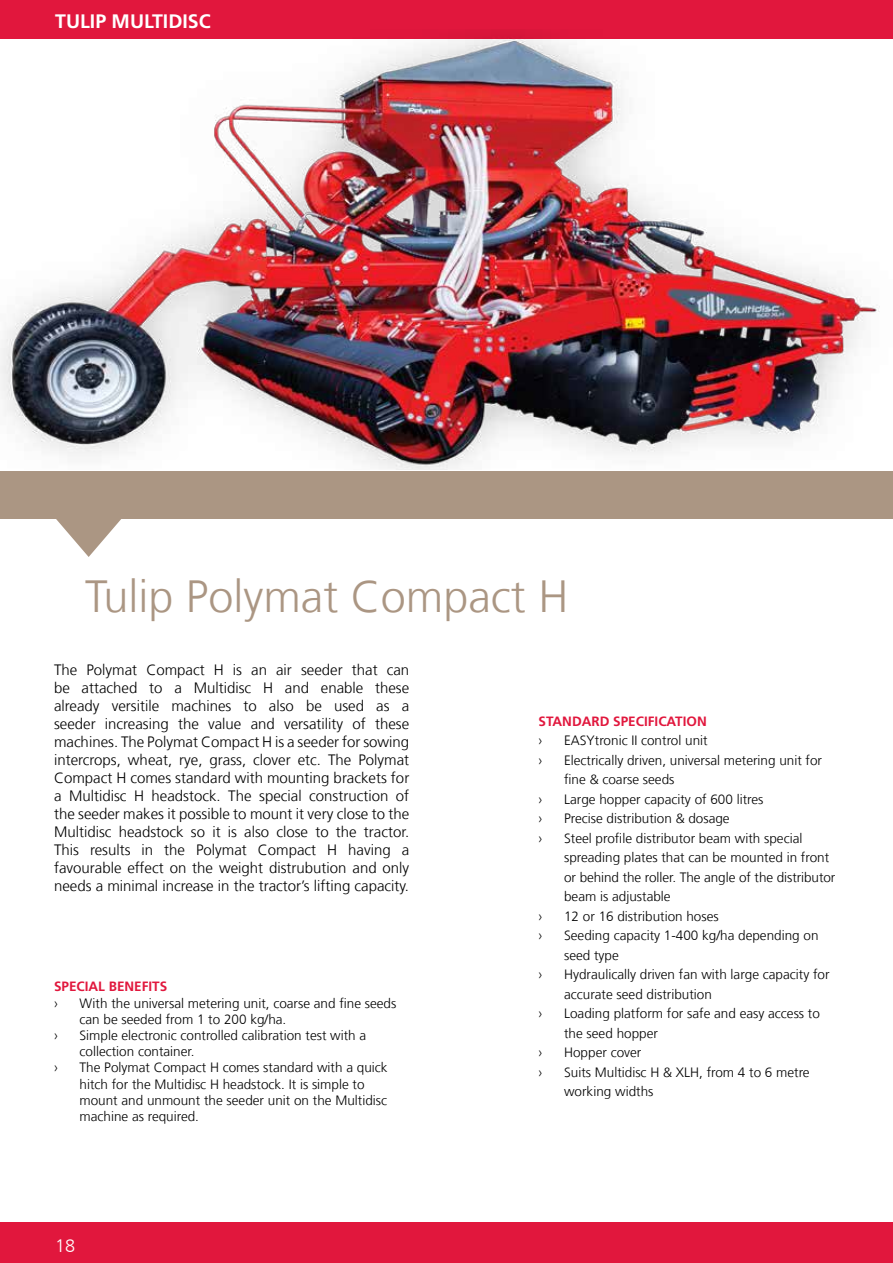
<style>
.page{position:relative;width:893px;height:1263px;background:#fff}
.page>*{position:absolute;margin:0;border:0;box-sizing:border-box;transform-origin:0 0}
.t1{font:300 45px "Frutiger LT Com";color:#ab9683}
.t2{font:700 19.5px "Frutiger LT Com";color:#fff}
.t3{font:300 18px "Frutiger LT Com";color:#fff}
.t4{font:300 15px/18px "Frutiger LT Com";color:#000;text-align:justify}
.t5{font:300 13.5px/19.5px "Frutiger LT Com";color:#000}
.t6{font:700 13.5px "Frutiger LT Com";color:#e1173d}
</style>
<div class="page">
<div style="left:0;top:0;width:893px;height:38px;background:#e1173d"></div>
<div style="left:0;top:1222px;width:893px;height:41px;background:#e1173d"></div>
<div style="left:0;top:471px;width:893px;height:47px;background:#ab9683"></div>
<svg style="left:54px;top:518px;width:69px;height:39px"></svg>
<img style="left:0;top:34px;width:893px;height:436px">
<h2 class="t2" style="left:55px;top:10px;width:157px">TULIP MULTIDISC</h2>
<h1 class="t1" style="left:85px;top:570px;width:485px">Tulip Polymat Compact H</h1>
<p class="t4" style="left:54px;top:660px;width:357px">The Polymat Compact H is an air seeder that can be attached to a Multidisc H and enable these already versitile machines to also be used as a seeder increasing the value and versatility of these machines. The Polymat Compact H is a seeder for sowing intercrops, wheat, rye, grass, clover etc. The Polymat Compact H comes standard with mounting brackets for a Multidisc H headstock. The special construction of the seeder makes it possible to mount it very close to the Multidisc headstock so it is also close to the tractor.<br>This results in the Polymat Compact H having a favourable effect on the weight distrubution and only needs a minimal increase in the tractor’s lifting capacity.</p>
<p class="t6" style="left:54px;top:979px;width:115px">SPECIAL BENEFITS</p>
<p class="t5" style="left:54px;top:993px;width:5px">›</p>
<p class="t5" style="left:80px;top:995px;width:318px;line-height:16.2px">With the universal metering unit, coarse and fine seeds can be seeded from 1 to 200 kg/ha.</p>
<p class="t5" style="left:54px;top:1026px;width:5px">›</p>
<p class="t5" style="left:80px;top:1027px;width:288px;line-height:16.2px">Simple electronic controlled calibration test with a collection container.</p>
<p class="t5" style="left:54px;top:1058px;width:5px">›</p>
<p class="t5" style="left:80px;top:1060px;width:310px;line-height:16.2px">The Polymat Compact H comes standard with a quick hitch for the Multidisc H headstock. It is simple to mount and unmount the seeder unit on the Multidisc machine as required.</p>
<h3 class="t3" style="left:55px;top:1236px;width:22px">18</h3>
<p class="t6" style="left:539px;top:713px;width:170px">STANDARD SPECIFICATION</p>
<p class="t5" style="left:539px;top:731px;width:5px">›</p>
<p class="t5" style="left:564px;top:731px;width:145px">EASYtronic II control unit</p>
<p class="t5" style="left:539px;top:750px;width:5px">›</p>
<p class="t5" style="left:564px;top:750px;width:259px">Electrically driven, universal metering unit for fine &amp; coarse seeds</p>
<p class="t5" style="left:539px;top:789px;width:5px">›</p>
<p class="t5" style="left:564px;top:789px;width:201px">Large hopper capacity of 600 litres</p>
<p class="t5" style="left:539px;top:809px;width:5px">›</p>
<p class="t5" style="left:564px;top:809px;width:167px">Precise distribution &amp; dosage</p>
<p class="t5" style="left:539px;top:828px;width:5px">›</p>
<p class="t5" style="left:564px;top:828px;width:273px">Steel profile distributor beam with special spreading plates that can be mounted in front or behind the roller. The angle of the distributor beam is adjustable</p>
<p class="t5" style="left:539px;top:906px;width:5px">›</p>
<p class="t5" style="left:564px;top:906px;width:156px">12 or 16 distribution hoses</p>
<p class="t5" style="left:539px;top:926px;width:5px">›</p>
<p class="t5" style="left:564px;top:926px;width:256px">Seeding capacity 1-400 kg/ha depending on seed type</p>
<p class="t5" style="left:539px;top:965px;width:5px">›</p>
<p class="t5" style="left:564px;top:965px;width:267px">Hydraulically driven fan with large capacity for accurate seed distribution</p>
<p class="t5" style="left:539px;top:1004px;width:5px">›</p>
<p class="t5" style="left:564px;top:1004px;width:257px">Loading platform for safe and easy access to the seed hopper</p>
<p class="t5" style="left:539px;top:1043px;width:5px">›</p>
<p class="t5" style="left:564px;top:1043px;width:79px">Hopper cover</p>
<p class="t5" style="left:539px;top:1062px;width:5px">›</p>
<p class="t5" style="left:564px;top:1062px;width:247px">Suits Multidisc H &amp; XLH, from 4 to 6 metre working widths</p>
</div>
